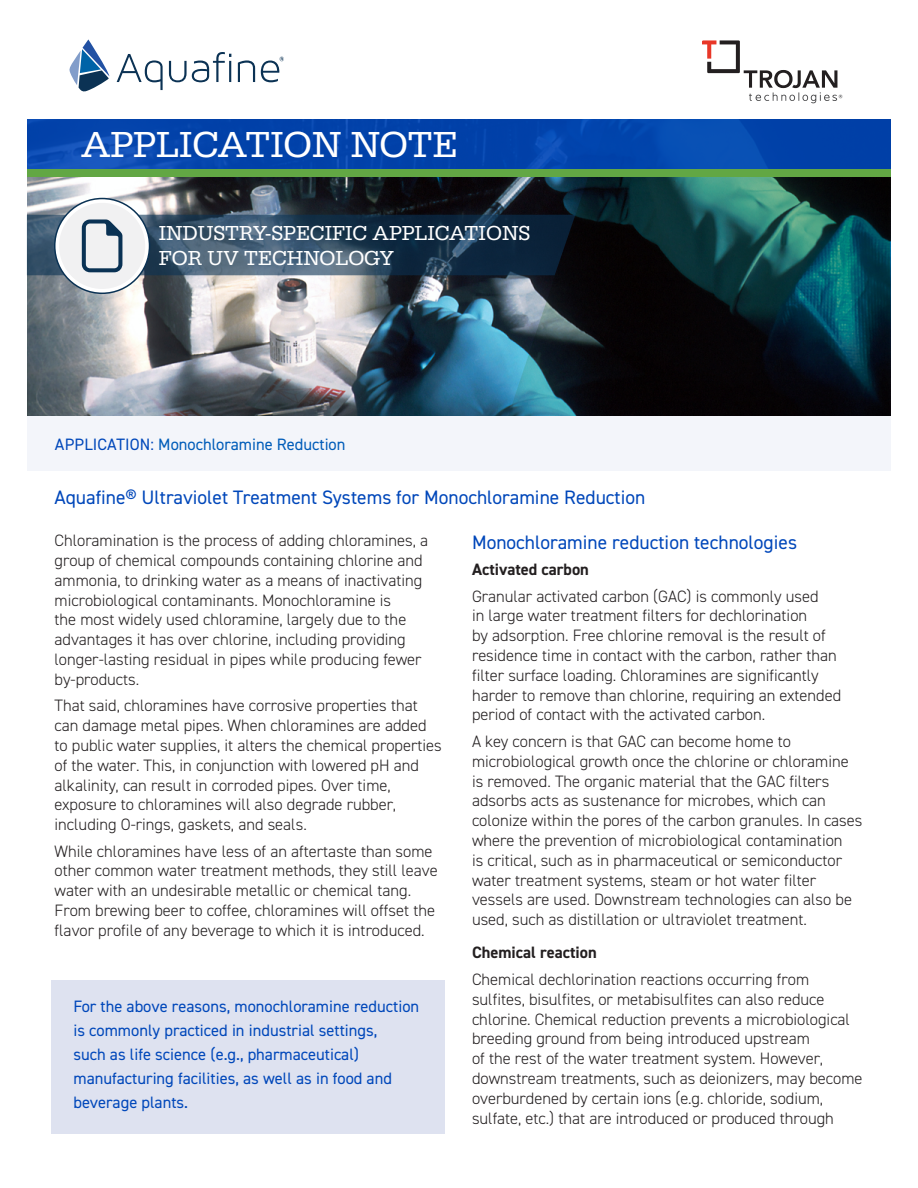
<style>
.page{position:relative;width:918px;height:1188px;background:#fff}
.page>*{position:absolute;margin:0;border:0;box-sizing:border-box;transform-origin:0 0}
.t1{font:37.5px "Serifa";color:#fff}
.t2{font:21px/25.2px "Serifa";color:#fff}
.t3{font:19.5px "DIN2014";color:#0047ba}
.t4{font:300 16.5px/19.8px "DIN2014";color:#231f20}
.t5{font:16.5px/24px "DIN2014";color:#0047ba}
.t6{font:16.5px "DIN2014";color:#005cb9}
.t7{font:700 16.5px "DIN2014";color:#231f20}
.s1{color:#0047ba}
</style>
<div class="page">
<img style="left:27px;top:177px;width:481px;height:239px">
<svg style="left:508px;top:177px;width:382px;height:239px;background:#112d32"></svg>
<svg style="left:117px;top:54px;width:46px;height:36px"></svg>
<svg style="left:169px;top:52px;width:62px;height:30px"></svg>
<svg style="left:238px;top:60px;width:17px;height:22px"></svg>
<svg style="left:69px;top:39px;width:40px;height:53px"></svg>
<svg style="left:261px;top:57px;width:23px;height:25px"></svg>
<div style="left:27px;top:416px;width:864px;height:55px;background:#f3f5fa"></div>
<svg style="left:702px;top:40px;width:140px;height:63px"></svg>
<svg style="left:27px;top:119px;width:864px;height:51px;background:#0547aa"></svg>
<div style="left:27px;top:170px;width:864px;height:7px;background:#62a744"></div>
<svg style="left:55px;top:199px;width:95px;height:94px"></svg>
<div style="left:59px;top:203px;width:86px;height:86px;background:#f1f1f2;border-radius:50%"></div>
<svg style="left:27px;top:215px;width:548px;height:60px;background:#445b6f"></svg>
<div style="left:52px;top:980px;width:393px;height:154px;background:#dee2f0"></div>
<h1 class="t1" style="left:81px;top:124px;width:378px">APPLICATION NOTE</h1>
<p class="t2" style="left:159px;top:221px;width:373px">INDUSTRY-SPECIFIC APPLICATIONS<br>FOR UV TECHNOLOGY</p>
<p class="t6" style="left:55px;top:434px;width:292px"><span class="s1">APPLICATION:</span> Monochloramine Reduction</p>
<p class="t3" style="left:55px;top:485px;width:592px">Aquafine® Ultraviolet Treatment Systems for Monochloramine Reduction</p>
<p class="t4" style="left:55px;top:531px;width:375px">Chloramination is the process of adding chloramines, a group of chemical compounds containing chlorine and ammonia, to drinking water as a means of inactivating microbiological contaminants. Monochloramine is<br>the most widely used chloramine, largely due to the advantages it has over chlorine, including providing longer-lasting residual in pipes while producing fewer by-products.</p>
<p class="t4" style="left:55px;top:696px;width:389px">That said, chloramines have corrosive properties that can damage metal pipes. When chloramines are added to public water supplies, it alters the chemical properties of the water. This, in conjunction with lowered pH and alkalinity, can result in corroded pipes. Over time, exposure to chloramines will also degrade rubber, including O-rings, gaskets, and seals.</p>
<p class="t4" style="left:55px;top:841px;width:385px">While chloramines have less of an aftertaste than some other common water treatment methods, they still leave water with an undesirable metallic or chemical tang.<br>From brewing beer to coffee, chloramines will offset the flavor profile of any beverage to which it is introduced.</p>
<p class="t5" style="left:73px;top:994px;width:347px">For the above reasons, monochloramine reduction is commonly practiced in industrial settings,<br>such as life science (e.g., pharmaceutical) manufacturing facilities, as well as in food and beverage plants.</p>
<p class="t3" style="left:472px;top:530px;width:327px">Monochloramine reduction technologies</p>
<p class="t7" style="left:472px;top:558px;width:118px">Activated carbon</p>
<p class="t4" style="left:472px;top:586px;width:371px">Granular activated carbon (GAC) is commonly used<br>in large water treatment filters for dechlorination<br>by adsorption. Free chlorine removal is the result of residence time in contact with the carbon, rather than filter surface loading. Chloramines are significantly harder to remove than chlorine, requiring an extended period of contact with the activated carbon.</p>
<p class="t4" style="left:472px;top:731px;width:392px">A key concern is that GAC can become home to microbiological growth once the chlorine or chloramine is removed. The organic material that the GAC filters adsorbs acts as sustenance for microbes, which can colonize within the pores of the carbon granules. In cases where the prevention of microbiological contamination<br>is critical, such as in pharmaceutical or semiconductor water treatment systems, steam or hot water filter vessels are used. Downstream technologies can also be used, such as distillation or ultraviolet treatment.</p>
<p class="t7" style="left:472px;top:942px;width:126px">Chemical reaction</p>
<p class="t4" style="left:472px;top:969px;width:392px">Chemical dechlorination reactions occurring from sulfites, bisulfites, or metabisulfites can also reduce chlorine. Chemical reduction prevents a microbiological breeding ground from being introduced upstream<br>of the rest of the water treatment system. However, downstream treatments, such as deionizers, may become overburdened by certain ions (e.g. chloride, sodium, sulfate, etc.) that are introduced or produced through</p>
</div>
